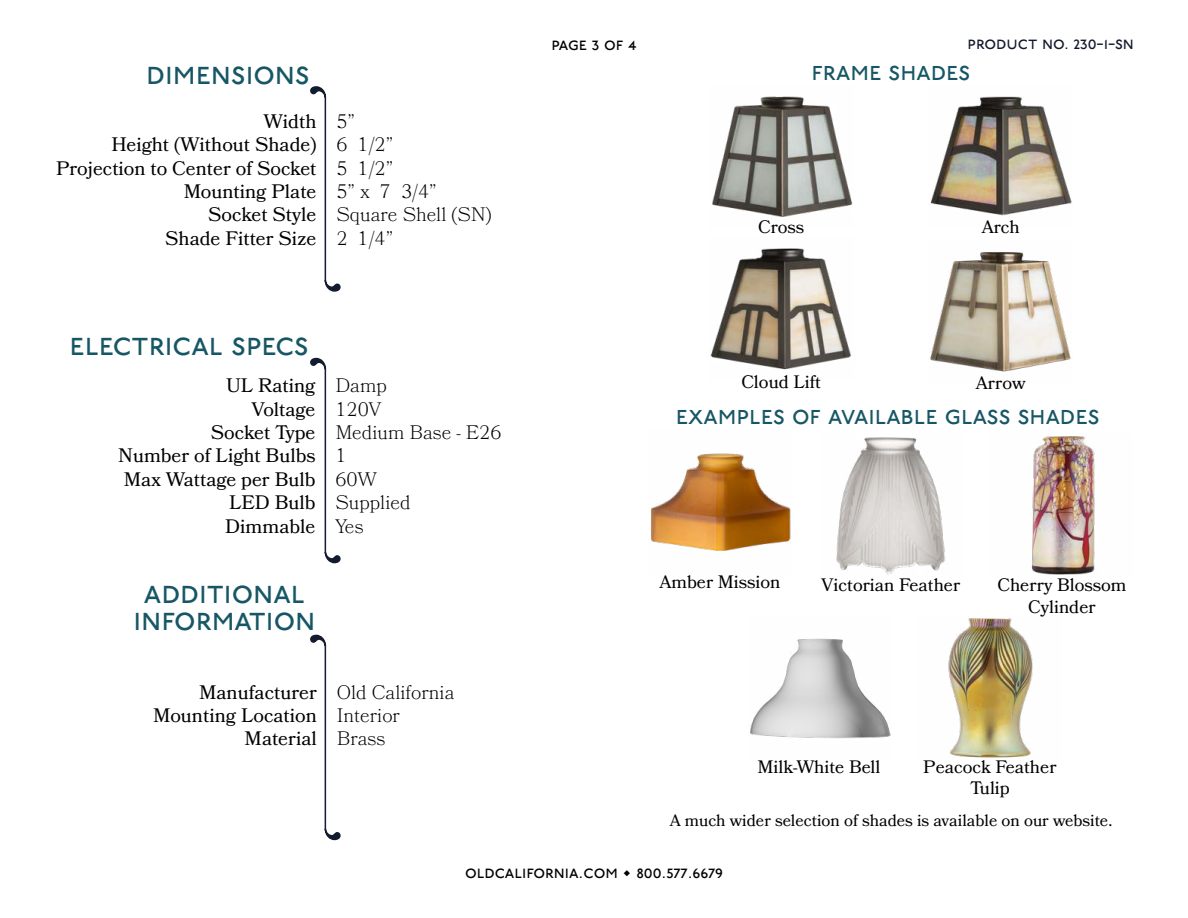
<style>
.page{position:relative;width:1188px;height:918px;background:#fff}
.page>*{position:absolute;margin:0;border:0;box-sizing:border-box;transform-origin:0 0}
.t1{font:33px/27px "P22 Underground Bk P";color:#175765;text-align:center}
.t2{font:27px "P22 Underground Bk P";color:#175765}
.t3{font:19.5px/23.4px "Bookmania";color:#000;text-align:right}
.t4{font:300 19.5px/23.4px "Bookmania";color:#000}
.t5{font:18px/21.6px "Bookmania";color:#000;text-align:center}
.t6{font:18px "P22 Underground Bk P";color:#000}
.t7{font:18px "P22 Underground Bk P";color:#131a2d}
.t8{font:16.5px "Bookmania";color:#000}
</style>
<div class="page">
<hr style="left:325px;top:98px;width:1px;height:182px;background:#131b2e">
<svg style="left:324px;top:279px;width:17px;height:13px"></svg>
<svg style="left:310px;top:86px;width:17px;height:13px"></svg>
<hr style="left:325px;top:369px;width:1px;height:183px;background:#131b2e">
<svg style="left:324px;top:550px;width:17px;height:14px"></svg>
<svg style="left:310px;top:358px;width:17px;height:13px"></svg>
<hr style="left:325px;top:646px;width:1px;height:182px;background:#131b2e">
<svg style="left:324px;top:827px;width:17px;height:13px"></svg>
<svg style="left:310px;top:634px;width:17px;height:14px"></svg>
<img style="left:651px;top:453px;width:140px;height:98px">
<img style="left:948px;top:618px;width:85px;height:140px">
<img style="left:750px;top:638px;width:141px;height:101px">
<img style="left:1031px;top:436px;width:64px;height:139px">
<img style="left:836px;top:437px;width:109px;height:137px">
<img style="left:930px;top:252px;width:141px;height:120px">
<img style="left:710px;top:248px;width:141px;height:122px">
<img style="left:930px;top:96px;width:142px;height:120px">
<img style="left:712px;top:96px;width:141px;height:121px">
<h1 class="t1" style="left:146px;top:61px;width:165px">dimensions</h1>
<p class="t3" style="left:56px;top:109px;width:262px">Width<br>Height (Without Shade)<br>Projection to Center of Socket<br>Mounting Plate<br>Socket Style<br>Shade Fitter Size</p>
<p class="t4" style="left:336px;top:109px;width:157px">5”<br>6 1/2”<br>5 1/2”<br>5” x 7 3/4”<br>Square Shell (SN)<br>2 1/4”</p>
<p class="t6" style="left:552px;top:33px;width:86px">page 3 of 4</p>
<p class="t7" style="left:968px;top:33px;width:168px">product no. 230-1-sn</p>
<h2 class="t2" style="left:811px;top:56px;width:161px">frame shades</h2>
<p class="t5" style="left:758px;top:216px;width:48px">Cross</p>
<p class="t5" style="left:982px;top:216px;width:40px">Arch</p>
<h1 class="t1" style="left:70px;top:332px;width:241px">electrical specs</h1>
<p class="t3" style="left:118px;top:374px;width:199px">UL Rating<br>Voltage<br>Socket Type<br>Number of Light Bulbs<br>Max Wattage per Bulb<br>LED Bulb<br>Dimmable</p>
<p class="t4" style="left:335px;top:374px;width:168px">Damp<br>120V<br>Medium Base - E26<br>1<br>60W<br>Supplied<br>Yes</p>
<h1 class="t1" style="left:133px;top:580px;width:183px">additional information</h1>
<p class="t5" style="left:741px;top:371px;width:81px">Cloud Lift</p>
<p class="t5" style="left:976px;top:372px;width:51px">Arrow</p>
<h2 class="t2" style="left:676px;top:399px;width:425px">examples of available glass shades</h2>
<p class="t5" style="left:659px;top:571px;width:123px">Amber Mission</p>
<p class="t5" style="left:822px;top:574px;width:140px">Victorian Feather</p>
<p class="t5" style="left:997px;top:574px;width:131px">Cherry Blossom<br>Cylinder</p>
<p class="t3" style="left:153px;top:680px;width:165px">Manufacturer<br>Mounting Location<br>Material</p>
<p class="t4" style="left:337px;top:680px;width:119px">Old California<br>Interior<br>Brass</p>
<p class="t5" style="left:757px;top:756px;width:125px">Milk-White Bell</p>
<p class="t5" style="left:923px;top:756px;width:135px">Peacock Feather<br>Tulip</p>
<p class="t8" style="left:670px;top:810px;width:444px">A much wider selection of shades is available on our website.</p>
<p class="t6" style="left:465px;top:861px;width:259px">oldcalifornia.com • 800.577.6679</p>
</div>
